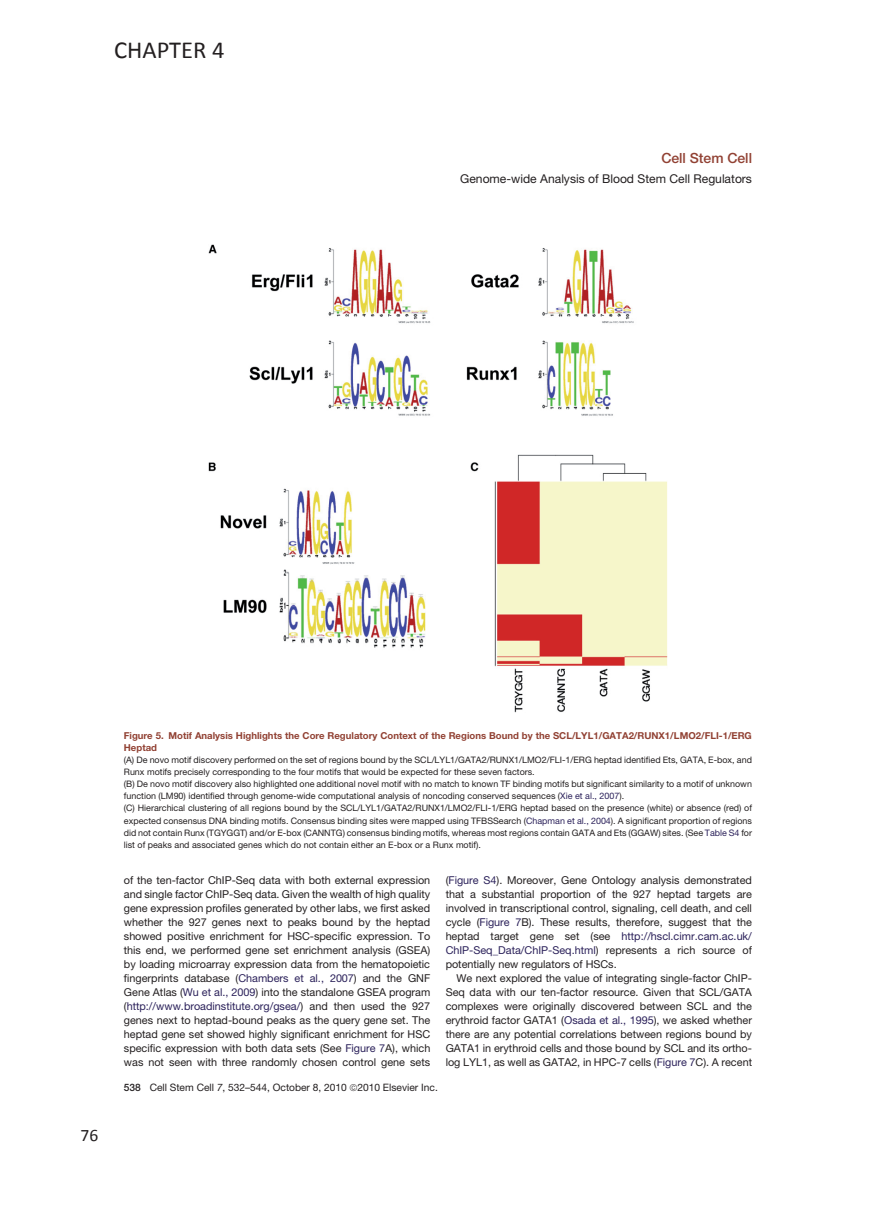
<style>
.page{position:relative;width:874px;height:1221px;background:#fff}
.page>*{position:absolute;margin:0;border:0;box-sizing:border-box;transform-origin:0 0}
.t1{font:24.5px "Calibri";color:#231f20}
.t2{font:17.5px "Calibri";color:#231f20}
.t3{font:14px "Adv PSHN M";color:#914133}
.t4{font:12.08px "Adv PSA183";color:#231f20}
.t5{font:10.85px/14px "Adv PSA183";color:#231f20;text-align:justify}
.t6{font:10.15px "Adv PSA183";color:#231f20}
.t7{font:9.62px/12.1px "Adv PSA189";color:#914133}
.t8{font:8.92px/12.1px "Adv PSA183";color:#231f20}
.s1{color:#2b215a}
.s2{font-family:"Adv PSHN M"}
.s3{font-family:"Advhelvneue";font-style:italic}
.s4{font-family:"Adv PS Sym"}
</style>
<div class="page">
<img style="left:208px;top:244px;width:459px;height:468px">
<h1 class="t1" style="left:114px;top:34px;width:112px">CHAPTER 4</h1>
<p class="t3" style="left:661px;top:151px;width:92px">Cell Stem Cell</p>
<p class="t4" style="left:460px;top:173px;width:293px">Genome-wide Analysis of Blood Stem Cell Regulators</p>
<h2 class="t2" style="left:80px;top:1123px;width:19px">76</h2>
<p class="t7" style="left:124px;top:729px;width:629px">Figure 5. Motif Analysis Highlights the Core Regulatory Context of the Regions Bound by the SCL/LYL1/GATA2/RUNX1/LMO2/FLI-1/ERG<br>Heptad</p>
<p class="t8" style="left:124px;top:754px;width:629px">(A) De novo motif discovery performed on the set of regions bound by the SCL/LYL1/GATA2/RUNX1/LMO2/FLI-1/ERG heptad identified Ets, GATA, E-box, and Runx motifs precisely corresponding to the four motifs that would be expected for these seven factors.<br>(B) De novo motif discovery also highlighted one additional novel motif with no match to known TF binding motifs but significant similarity to a motif of unknown function (LM90) identified through genome-wide computational analysis of noncoding conserved sequences (<span class="s1">Xie et al., 2007</span>).<br>(C) Hierarchical clustering of all regions bound by the SCL/LYL1/GATA2/RUNX1/LMO2/FLI-1/ERG heptad based on the presence (white) or absence (red) of expected consensus DNA binding motifs. Consensus binding sites were mapped using TFBSSearch (<span class="s1">Chapman et al., 2004</span>). A significant proportion of regions did not contain Runx (TGYGGT) and/or E-box (CANNTG) consensus binding motifs, whereas most regions contain GATA and Ets (GGAW) sites. (See <span class="s1">Table S4</span> for list of peaks and associated genes which do not contain either an E-box or a Runx motif).</p>
<p class="t5" style="left:124px;top:873px;width:308px">of the ten-factor ChIP-Seq data with both external expression and single factor ChIP-Seq data. Given the wealth of high quality gene expression profiles generated by other labs, we first asked whether the 927 genes next to peaks bound by the heptad showed positive enrichment for HSC-specific expression. To this end, we performed gene set enrichment analysis (GSEA) by loading microarray expression data from the hematopoietic fingerprints database (<span class="s1">Chambers et al., 2007</span>) and the GNF Gene Atlas (<span class="s1">Wu et al., 2009</span>) into the standalone GSEA program (<span class="s1">http://www.broadinstitute.org/gsea/</span>) and then used the 927 genes next to heptad-bound peaks as the query gene set. The heptad gene set showed highly significant enrichment for HSC specific expression with both data sets (See <span class="s1">Figure 7</span>A), which was not seen with three randomly chosen control gene sets</p>
<p class="t5" style="left:445px;top:873px;width:308px">(<span class="s1">Figure S4</span>). Moreover, Gene Ontology analysis demonstrated that a substantial proportion of the 927 heptad targets are involved in transcriptional control, signaling, cell death, and cell cycle (<span class="s1">Figure 7</span>B). These results, therefore, suggest that the heptad target gene set (see <span class="s1">http://hscl.cimr.cam.ac.uk/ ChIP-Seq_Data/ChIP-Seq.html</span>) represents a rich source of potentially new regulators of HSCs.</p>
<p class="t5" style="left:445px;top:971px;width:308px;text-indent:11px">We next explored the value of integrating single-factor ChIP-Seq data with our ten-factor resource. Given that SCL/GATA complexes were originally discovered between SCL and the erythroid factor GATA1 (<span class="s1">Osada et al., 1995</span>), we asked whether there are any potential correlations between regions bound by GATA1 in erythroid cells and those bound by SCL and its ortho&shy;log LYL1, as well as GATA2, in HPC-7 cells (<span class="s1">Figure 7</span>C). A recent</p>
<p class="t6" style="left:124px;top:1083px;width:315px"><span class="s2">538</span> Cell Stem Cell <span class="s3">7</span>, 532–544, October 8, 2010 <span class="s4">ª</span>2010 Elsevier Inc.</p>
</div>
